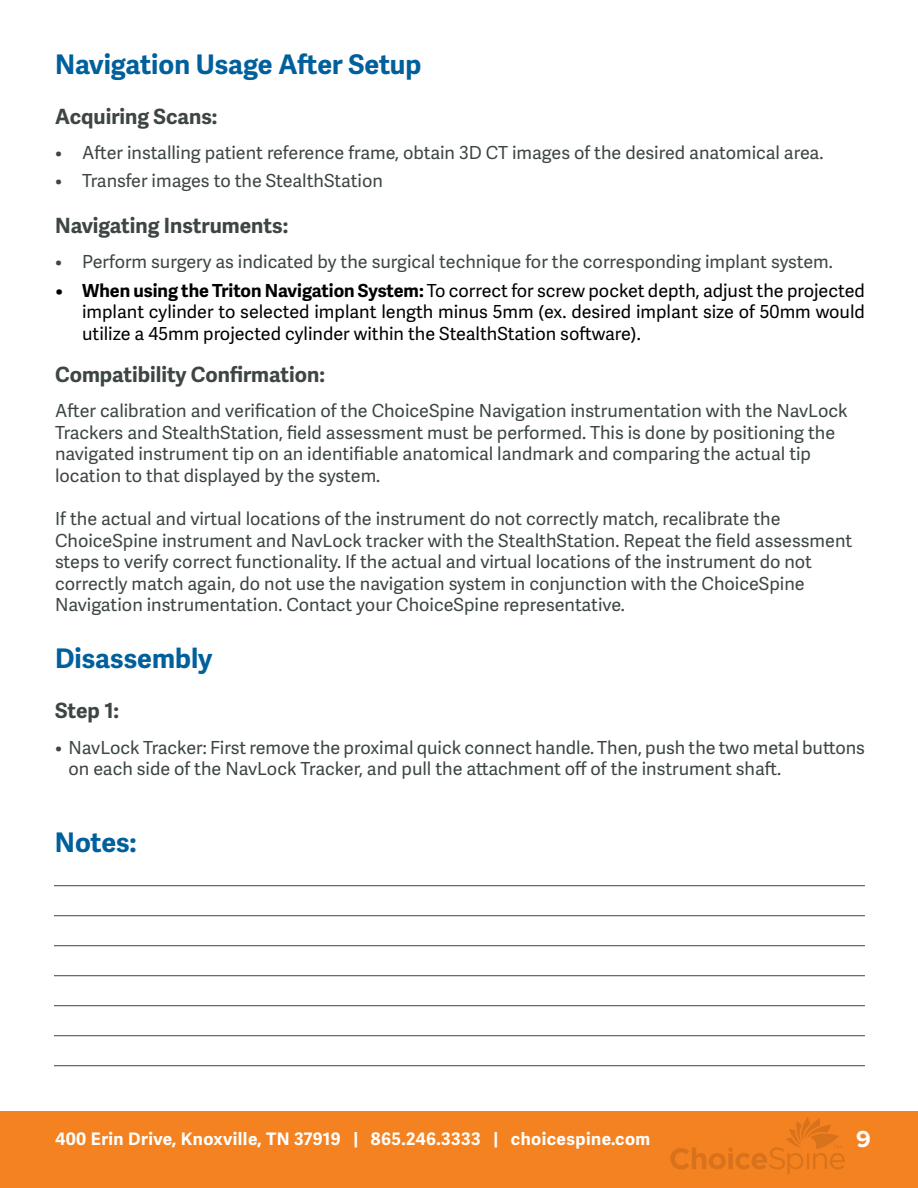
<style>
.page{position:relative;width:918px;height:1188px;background:#fff}
.page>*{position:absolute;margin:0;border:0;box-sizing:border-box;transform-origin:0 0}
.t1{font:700 27px "Adelle Sans";color:#00609c}
.t2{font:700 24px "Proxima Nova";color:#fff}
.t3{font:700 21px "Adelle Sans";color:#3d4644}
.t4{font:18px/21.6px "Adelle Sans";color:#3d4644}
.t5{font:18px/21.6px "Adelle Sans";color:#000;text-align:justify}
.t6{font:700 17.25px "Adelle Sans";letter-spacing:.025em;color:#fff}
.s1{font-weight:700}
</style>
<div class="page">
<div style="left:0;top:1111px;width:918px;height:77px;background:#f58220"></div>
<svg style="left:670px;top:1117px;width:175px;height:57px"></svg>
<hr style="left:54px;top:885px;width:811px;height:1px;background:#3d4644">
<hr style="left:54px;top:915px;width:811px;height:1px;background:#3d4644">
<hr style="left:54px;top:945px;width:811px;height:1px;background:#3d4644">
<hr style="left:54px;top:975px;width:811px;height:1px;background:#3d4644">
<hr style="left:54px;top:1005px;width:811px;height:1px;background:#3d4644">
<hr style="left:54px;top:1035px;width:811px;height:1px;background:#3d4644">
<hr style="left:54px;top:1065px;width:811px;height:1px;background:#3d4644">
<h1 class="t1" style="left:55px;top:49px;width:368px">Navigation Usage After Setup</h1>
<p class="t3" style="left:55px;top:104px;width:164px">Acquiring Scans:</p>
<p class="t4" style="left:55px;top:142px;width:770px">• After installing patient reference frame, obtain 3D CT images of the desired anatomical area.</p>
<p class="t4" style="left:55px;top:171px;width:329px">• Transfer images to the StealthStation</p>
<p class="t3" style="left:55px;top:213px;width:235px">Navigating Instruments:</p>
<p class="t4" style="left:55px;top:252px;width:779px">• Perform surgery as indicated by the surgical technique for the corresponding implant system.</p>
<p class="t5" style="left:82px;top:280px;width:784px;text-indent:-27px"><span class="s1">• When using the Triton Navigation System:</span> To correct for screw pocket depth, adjust the projected implant cylinder to selected implant length minus 5mm (ex. desired implant size of 50mm would utilize a 45mm projected cylinder within the StealthStation software).</p>
<p class="t3" style="left:55px;top:362px;width:271px">Compatibility Confirmation:</p>
<p class="t4" style="left:55px;top:400px;width:794px">After calibration and verification of the ChoiceSpine Navigation instrumentation with the NavLock Trackers and StealthStation, field assessment must be performed. This is done by positioning the navigated instrument tip on an identifiable anatomical landmark and comparing the actual tip location to that displayed by the system.</p>
<p class="t4" style="left:55px;top:508px;width:799px">If the actual and virtual locations of the instrument do not correctly match, recalibrate the ChoiceSpine instrument and NavLock tracker with the StealthStation. Repeat the field assessment steps to verify correct functionality. If the actual and virtual locations of the instrument do not correctly match again, do not use the navigation system in conjunction with the ChoiceSpine Navigation instrumentation. Contact your ChoiceSpine representative.</p>
<h1 class="t1" style="left:55px;top:642px;width:159px">Disassembly</h1>
<p class="t3" style="left:55px;top:698px;width:66px">Step 1:</p>
<p class="t4" style="left:69px;top:737px;width:798px;text-indent:-14px">• NavLock Tracker: First remove the proximal quick connect handle. Then, push the two metal buttons on each side of the NavLock Tracker, and pull the attachment off of the instrument shaft.</p>
<h1 class="t1" style="left:55px;top:826px;width:83px">Notes:</h1>
<p class="t6" style="left:55px;top:1129px;width:597px">400 Erin Drive, Knoxville, TN 37919 | 865.246.3333 | choicespine.com</p>
<h2 class="t2" style="left:856px;top:1121px;width:16px">9</h2>
</div>
